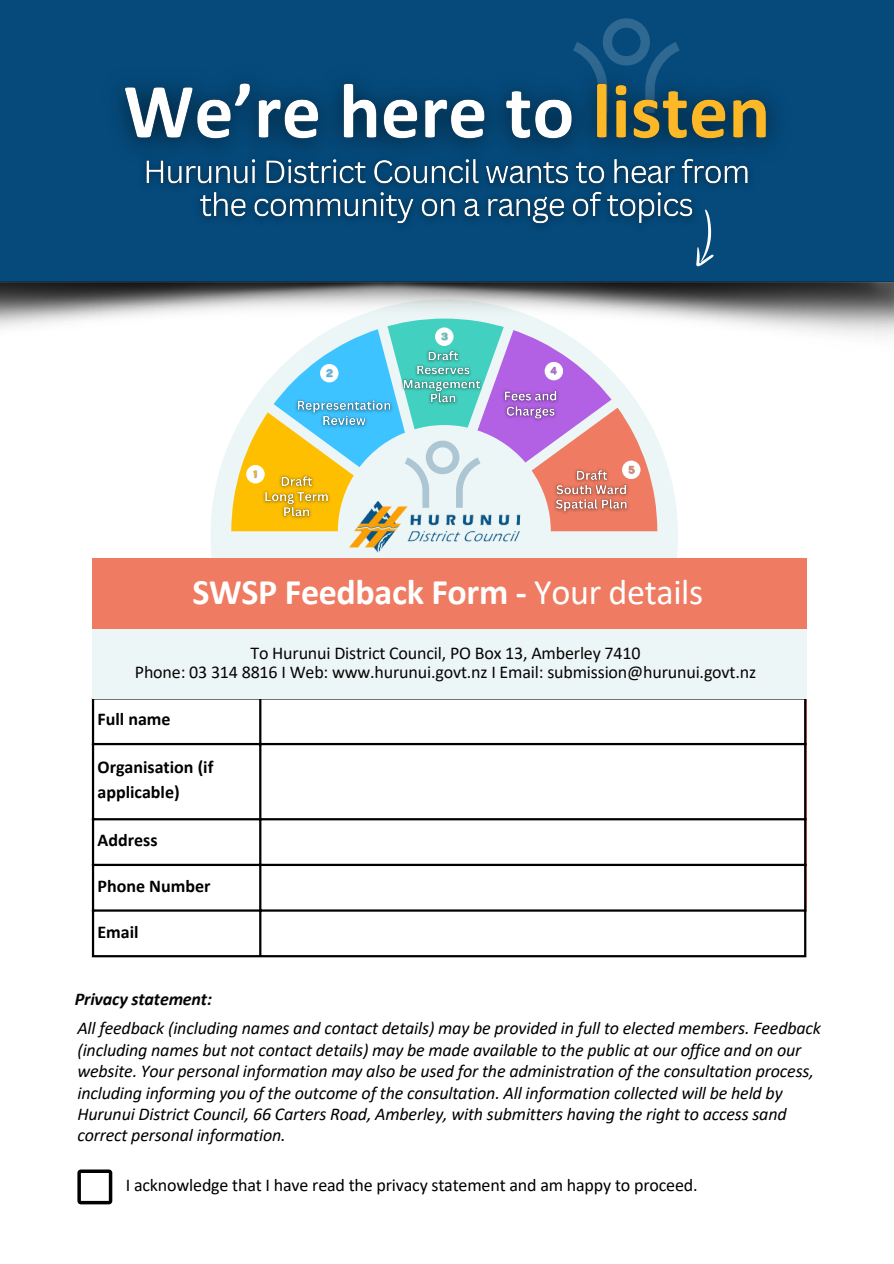
<style>
.page{position:relative;width:894px;height:1264px;background:#fff}
.page>*{position:absolute;margin:0;border:0;box-sizing:border-box;transform-origin:0 0}
.t1{font:700 36px "Calibri";letter-spacing:-.01em;color:#fff}
.t2{font:italic 18px/21.3px "Calibri";letter-spacing:-.01em;color:#000}
.t3{font:18px/19.2px "Calibri";letter-spacing:-.01em;color:#070404;text-align:center}
.t4{font:18px "Calibri";letter-spacing:-.01em;color:#000}
.t5{font:700 18px/24.8px "Calibri";color:#000}
.t6{font:italic 700 18px "Calibri";letter-spacing:-.01em;color:#070404}
.s1{font-weight:400}
</style>
<div class="page">
<div style="left:231px;top:545px;width:426px;height:13px;background:#edf6f6"></div>
<svg style="left:231px;top:353px;width:426px;height:192px"></svg>
<img style="left:550px;top:464px;width:83px;height:54px">
<img style="left:348px;top:500px;width:192px;height:54px">
<img style="left:259px;top:471px;width:74px;height:51px">
<div style="left:246px;top:465px;width:18px;height:18px;background:#fff;border-radius:50%"></div>
<img style="left:253px;top:470px;width:4px;height:9px">
<svg style="left:544px;top:362px;width:19px;height:18px"></svg>
<img style="left:547px;top:364px;width:12px;height:14px">
<svg style="left:622px;top:460px;width:18px;height:19px"></svg>
<img style="left:625px;top:463px;width:12px;height:14px">
<img style="left:397px;top:353px;width:90px;height:56px">
<div style="left:92px;top:558px;width:714px;height:350px;background:#ef7b62"></div>
<div style="left:94px;top:699px;width:709px;height:256px;background:#fff"></div>
<hr style="left:92px;top:699px;width:2px;height:256px;background:#000">
<hr style="left:259px;top:699px;width:2px;height:256px;background:#000">
<hr style="left:803px;top:699px;width:3px;height:256px;background:#000">
<hr style="left:92px;top:697px;width:714px;height:2px;background:#000">
<hr style="left:92px;top:743px;width:714px;height:2px;background:#000">
<hr style="left:92px;top:818px;width:714px;height:2px;background:#000">
<hr style="left:92px;top:863px;width:714px;height:3px;background:#000">
<hr style="left:92px;top:909px;width:714px;height:2px;background:#000">
<hr style="left:92px;top:955px;width:714px;height:2px;background:#000">
<div style="left:92px;top:629px;width:714px;height:69px;background:#edf6f6"></div>
<svg style="left:77px;top:1169px;width:35px;height:35px"></svg>
<div style="left:0;top:0;width:893px;height:282px;background:#054a7b"></div>
<img style="left:0;top:281px;width:893px;height:72px">
<svg style="left:573px;top:18px;width:106px;height:35px"></svg>
<img style="left:144px;top:177px;width:606px;height:50px">
<svg style="left:673px;top:209px;width:59px;height:58px"></svg>
<img style="left:293px;top:394px;width:103px;height:37px">
<img style="left:499px;top:385px;width:63px;height:39px">
<img style="left:118px;top:53px;width:657px;height:124px">
<h5 class="t1" style="left:193px;top:577px;width:512px">SWSP Feedback Form - <span class="s1">Your details</span></h5>
<p class="t3" style="left:135px;top:644px;width:622px">To Hurunui District Council, PO Box 13, Amberley 7410<br>Phone: 03 314 8816 I Web: www.hurunui.govt.nz I Email: submission@hurunui.govt.nz</p>
<p class="t5" style="left:97px;top:708px;width:74px">Full name</p>
<p class="t5" style="left:97px;top:756px;width:117px">Organisation (if applicable)</p>
<p class="t5" style="left:97px;top:829px;width:61px">Address</p>
<p class="t5" style="left:97px;top:875px;width:114px">Phone Number</p>
<p class="t5" style="left:97px;top:920px;width:43px">Email</p>
<p class="t6" style="left:75px;top:991px;width:139px">Privacy statement:</p>
<p class="t2" style="left:77px;top:1019px;width:745px">All feedback (including names and contact details) may be provided in full to elected members. Feedback (including names but not contact details) may be made available to the public at our office and on our website. Your personal information may also be used for the administration of the consultation process, including informing you of the outcome of the consultation. All information collected will be held by Hurunui District Council, 66 Carters Road, Amberley, with submitters having the right to access sand correct personal information.</p>
<p class="t4" style="left:126px;top:1177px;width:573px">I acknowledge that I have read the privacy statement and am happy to proceed.</p>
</div>
